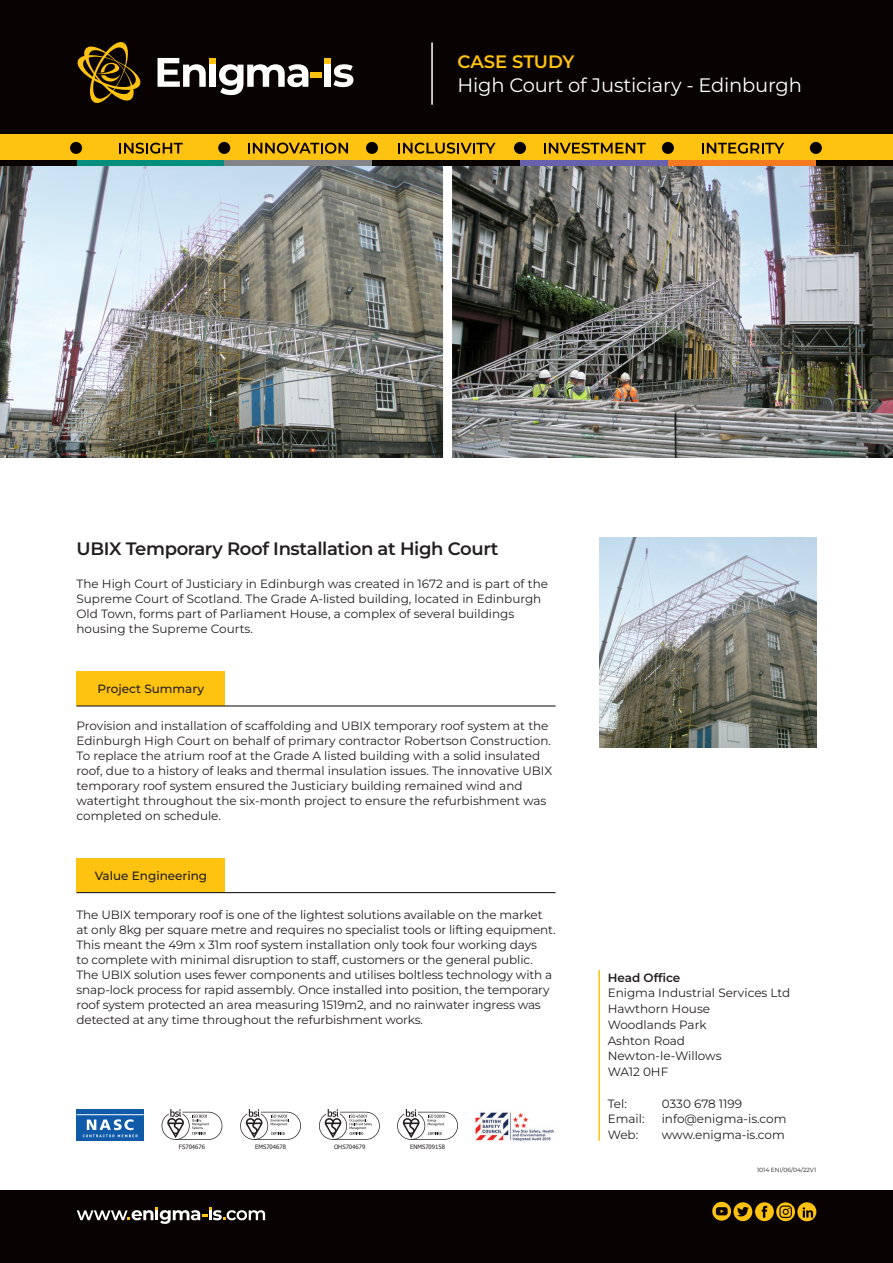
<style>
.page{position:relative;width:893px;height:1263px;background:#fff}
.page>*{position:absolute;margin:0;border:0;box-sizing:border-box;transform-origin:0 0}
.t1{font:19.5px "Montserrat";letter-spacing:-.01em;color:#fff}
.t2{font:600 18px "Montserrat";letter-spacing:-.02em;color:#231f20}
.t3{font:600 18px "Montserrat";letter-spacing:-.01em;color:#fec210}
.t4{font:12px/15px "Montserrat";letter-spacing:-.01em;color:#231f20}
.t5{font:500 12px "Montserrat";color:#231f20}
.t6{font:600 12px "Montserrat";color:#231f20}
.t7{font:6px "Tahoma";color:#231f20}
.t8{font:6px "Montserrat";color:#231f20}
</style>
<div class="page">
<img style="left:452px;top:165px;width:441px;height:293px">
<img style="left:0;top:165px;width:443px;height:293px">
<img style="left:600px;top:537px;width:216px;height:211px">
<div style="left:0;top:0;width:893px;height:156px;background:#080302"></div>
<hr style="left:431px;top:43px;width:2px;height:62px;background:#fff">
<div style="left:0;top:134px;width:893px;height:31px;background:#fec210"></div>
<svg style="left:119px;top:143px;width:64px;height:11px"></svg>
<svg style="left:248px;top:143px;width:100px;height:11px"></svg>
<svg style="left:544px;top:143px;width:102px;height:11px"></svg>
<svg style="left:702px;top:143px;width:82px;height:11px"></svg>
<div style="left:514px;top:142px;width:12px;height:12px;background:#080302;border-radius:50%"></div>
<div style="left:662px;top:142px;width:12px;height:12px;background:#080302;border-radius:50%"></div>
<div style="left:366px;top:142px;width:12px;height:12px;background:#080302;border-radius:50%"></div>
<div style="left:218px;top:142px;width:12px;height:12px;background:#080302;border-radius:50%"></div>
<div style="left:70px;top:142px;width:12px;height:12px;background:#080302;border-radius:50%"></div>
<div style="left:76px;top:160px;width:148px;height:5px;background:#008f7d"></div>
<div style="left:224px;top:160px;width:148px;height:5px;background:#828487"></div>
<div style="left:372px;top:160px;width:148px;height:5px;background:#080302"></div>
<div style="left:520px;top:160px;width:148px;height:5px;background:#6862ac"></div>
<div style="left:0;top:160px;width:76px;height:5px;background:#080302"></div>
<div style="left:668px;top:160px;width:148px;height:5px;background:#f47921"></div>
<div style="left:816px;top:160px;width:77px;height:5px;background:#080302"></div>
<div style="left:810px;top:142px;width:12px;height:12px;background:#080302;border-radius:50%"></div>
<svg style="left:398px;top:143px;width:98px;height:11px"></svg>
<svg style="left:77px;top:42px;width:64px;height:61px"></svg>
<svg style="left:158px;top:58px;width:150px;height:37px"></svg>
<div style="left:311px;top:73px;width:11px;height:5px;background:#fec210"></div>
<svg style="left:324px;top:58px;width:29px;height:29px"></svg>
<hr style="left:598px;top:970px;width:2px;height:171px;background:#fec210">
<img style="left:476px;top:1112px;width:78px;height:29px">
<svg style="left:240px;top:1109px;width:61px;height:31px"></svg>
<svg style="left:319px;top:1109px;width:61px;height:31px"></svg>
<svg style="left:397px;top:1109px;width:61px;height:31px"></svg>
<svg style="left:162px;top:1109px;width:60px;height:31px"></svg>
<div style="left:77px;top:1109px;width:67px;height:31px;background:#105aaa"></div>
<hr style="left:77px;top:1114px;width:67px;height:1px;background:#fff">
<svg style="left:83px;top:1119px;width:55px;height:18px"></svg>
<div style="left:0;top:1191px;width:893px;height:72px;background:#080302"></div>
<svg style="left:712px;top:1202px;width:19px;height:18px"></svg>
<svg style="left:716px;top:1207px;width:12px;height:8px"></svg>
<svg style="left:733px;top:1202px;width:19px;height:19px"></svg>
<svg style="left:737px;top:1207px;width:12px;height:10px"></svg>
<div style="left:755px;top:1202px;width:19px;height:19px;background:#fec210;border-radius:50%"></div>
<svg style="left:762px;top:1206px;width:5px;height:12px"></svg>
<svg style="left:776px;top:1202px;width:19px;height:19px"></svg>
<svg style="left:779px;top:1205px;width:13px;height:13px"></svg>
<svg style="left:797px;top:1202px;width:19px;height:19px"></svg>
<svg style="left:803px;top:1207px;width:10px;height:10px"></svg>
<svg style="left:77px;top:1207px;width:188px;height:17px"></svg>
<div style="left:77px;top:858px;width:148px;height:34px;background:#fec210"></div>
<hr style="left:77px;top:892px;width:479px;height:1px;background:#231f20">
<div style="left:77px;top:671px;width:148px;height:34px;background:#fec210"></div>
<hr style="left:77px;top:705px;width:479px;height:1px;background:#231f20">
<p class="t3" style="left:458px;top:50px;width:118px">CASE STUDY</p>
<p class="t1" style="left:458px;top:72px;width:346px">High Court of Justiciary - Edinburgh</p>
<p class="t2" style="left:77px;top:536px;width:423px">UBIX Temporary Roof Installation at High Court</p>
<p class="t4" style="left:77px;top:576px;width:473px">The High Court of Justiciary in Edinburgh was created in 1672 and is part of the Supreme Court of Scotland. The Grade A-listed building, located in Edinburgh Old Town, forms part of Parliament House, a complex of several buildings housing the Supreme Courts.</p>
<p class="t5" style="left:98px;top:680px;width:108px">Project Summary</p>
<p class="t4" style="left:77px;top:718px;width:477px">Provision and installation of scaffolding and UBIX temporary roof system at the Edinburgh High Court on behalf of primary contractor Robertson Construction.<br>To replace the atrium roof at the Grade A listed building with a solid insulated roof, due to a history of leaks and thermal insulation issues. The innovative UBIX temporary roof system ensured the Justiciary building remained wind and watertight throughout the six-month project to ensure the refurbishment was completed on schedule.</p>
<p class="t5" style="left:95px;top:867px;width:114px">Value Engineering</p>
<p class="t4" style="left:77px;top:906px;width:481px">The UBIX temporary roof is one of the lightest solutions available on the market at only 8kg per square metre and requires no specialist tools or lifting equipment.<br>This meant the 49m x 31m roof system installation only took four working days<br>to complete with minimal disruption to staff, customers or the general public.<br>The UBIX solution uses fewer components and utilises boltless technology with a snap-lock process for rapid assembly. Once installed into position, the temporary roof system protected an area measuring 1519m2, and no rainwater ingress was detected at any time throughout the refurbishment works.</p>
<p class="t7" style="left:179px;top:1143px;width:28px">FS704676</p>
<p class="t7" style="left:255px;top:1143px;width:32px">EMS704678</p>
<p class="t7" style="left:334px;top:1143px;width:33px">OHS704679</p>
<p class="t7" style="left:410px;top:1143px;width:36px">ENMS709158</p>
<p class="t6" style="left:608px;top:969px;width:74px">Head Office</p>
<p class="t4" style="left:608px;top:985px;width:184px">Enigma Industrial Services Ltd</p>
<p class="t4" style="left:608px;top:1001px;width:104px">Hawthorn House</p>
<p class="t4" style="left:608px;top:1017px;width:100px">Woodlands Park</p>
<p class="t4" style="left:608px;top:1032px;width:79px">Ashton Road</p>
<p class="t4" style="left:608px;top:1048px;width:115px">Newton-le-Willows</p>
<p class="t4" style="left:608px;top:1064px;width:62px">WA12 0HF</p>
<p class="t4" style="left:608px;top:1095px;width:21px">Tel:</p>
<p class="t4" style="left:662px;top:1095px;width:82px">0330 678 1199</p>
<p class="t4" style="left:608px;top:1111px;width:38px">Email:</p>
<p class="t4" style="left:662px;top:1111px;width:126px">info@enigma-is.com</p>
<p class="t4" style="left:608px;top:1127px;width:32px">Web:</p>
<p class="t4" style="left:662px;top:1127px;width:125px">www.enigma-is.com</p>
<p class="t8" style="left:757px;top:1166px;width:61px">1014 ENI/06/04/22V1</p>
</div>
